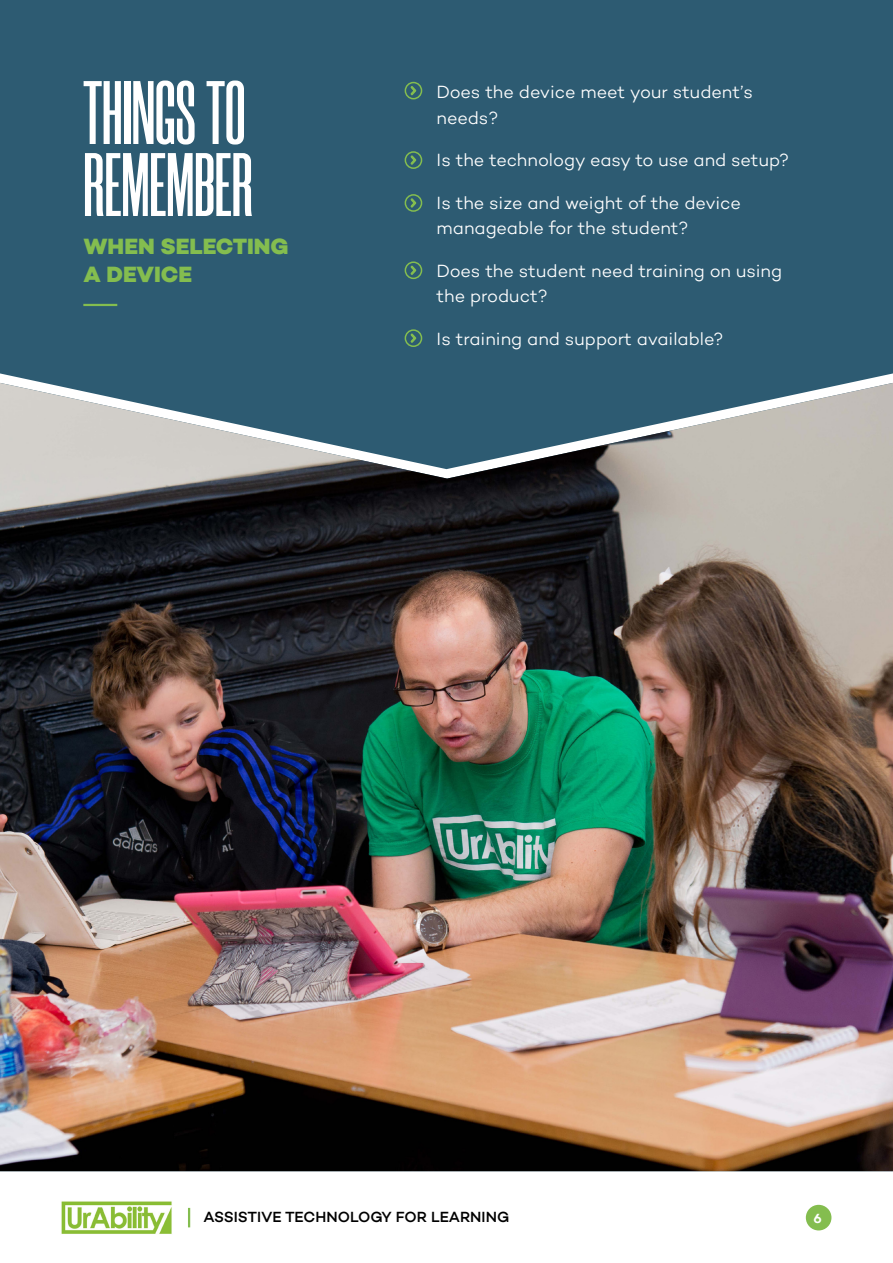
<style>
.page{position:relative;width:893px;height:1263px;background:#fff}
.page>*{position:absolute;margin:0;border:0;box-sizing:border-box;transform-origin:0 0}
.t1{font:600 90px/72px "Morganite";color:#fff}
.t2{font:800 22.5px/28.5px "Campton";color:#84bd4f}
.t3{font:300 18px/25.5px "Campton";color:#fff}
.t4{font:500 15px "Campton";color:#000}
.t5{font:600 13.5px "Campton";color:#fff}
</style>
<div class="page">
<img style="left:61px;top:1201px;width:111px;height:33px">
<svg style="left:188px;top:1208px;width:2px;height:19px"></svg>
<div style="left:806px;top:1205px;width:25px;height:25px;background:#84bd4f;border-radius:50%"></div>
<div style="left:0;top:0;width:893px;height:383px;background:#2d5b72"></div>
<img style="left:0;top:383px;width:893px;height:788px">
<svg style="left:409px;top:85px;width:9px;height:11px"></svg>
<div style="left:405px;top:82px;width:17px;height:17px;border:2px solid #84bd4f;border-radius:50%"></div>
<svg style="left:409px;top:197px;width:9px;height:12px"></svg>
<div style="left:405px;top:194px;width:17px;height:18px;border:2px solid #84bd4f;border-radius:50%"></div>
<svg style="left:409px;top:154px;width:9px;height:12px"></svg>
<div style="left:405px;top:151px;width:17px;height:18px;border:2px solid #84bd4f;border-radius:50%"></div>
<svg style="left:409px;top:264px;width:9px;height:12px"></svg>
<div style="left:405px;top:261px;width:17px;height:18px;border:2px solid #84bd4f;border-radius:50%"></div>
<svg style="left:409px;top:332px;width:9px;height:12px"></svg>
<div style="left:405px;top:329px;width:17px;height:18px;border:2px solid #84bd4f;border-radius:50%"></div>
<hr style="left:83px;top:304px;width:34px;height:2px;background:#84bd4f">
<h1 class="t1" style="left:83px;top:78px;width:171px">THINGS TO<br>REMEMBER</h1>
<p class="t2" style="left:83px;top:232px;width:207px">WHEN SELECTING<br>A DEVICE</p>
<p class="t3" style="left:437px;top:79px;width:318px">Does the device meet your student’s needs?</p>
<p class="t3" style="left:437px;top:147px;width:354px">Is the technology easy to use and setup?</p>
<p class="t3" style="left:437px;top:190px;width:306px">Is the size and weight of the device manageable for the student?</p>
<p class="t3" style="left:437px;top:258px;width:347px">Does the student need training on using the product?</p>
<p class="t3" style="left:437px;top:326px;width:288px">Is training and support available?</p>
<p class="t4" style="left:203px;top:1208px;width:307px">ASSISTIVE TECHNOLOGY FOR LEARNING</p>
<p class="t5" style="left:814px;top:1209px;width:10px">6</p>
</div>
